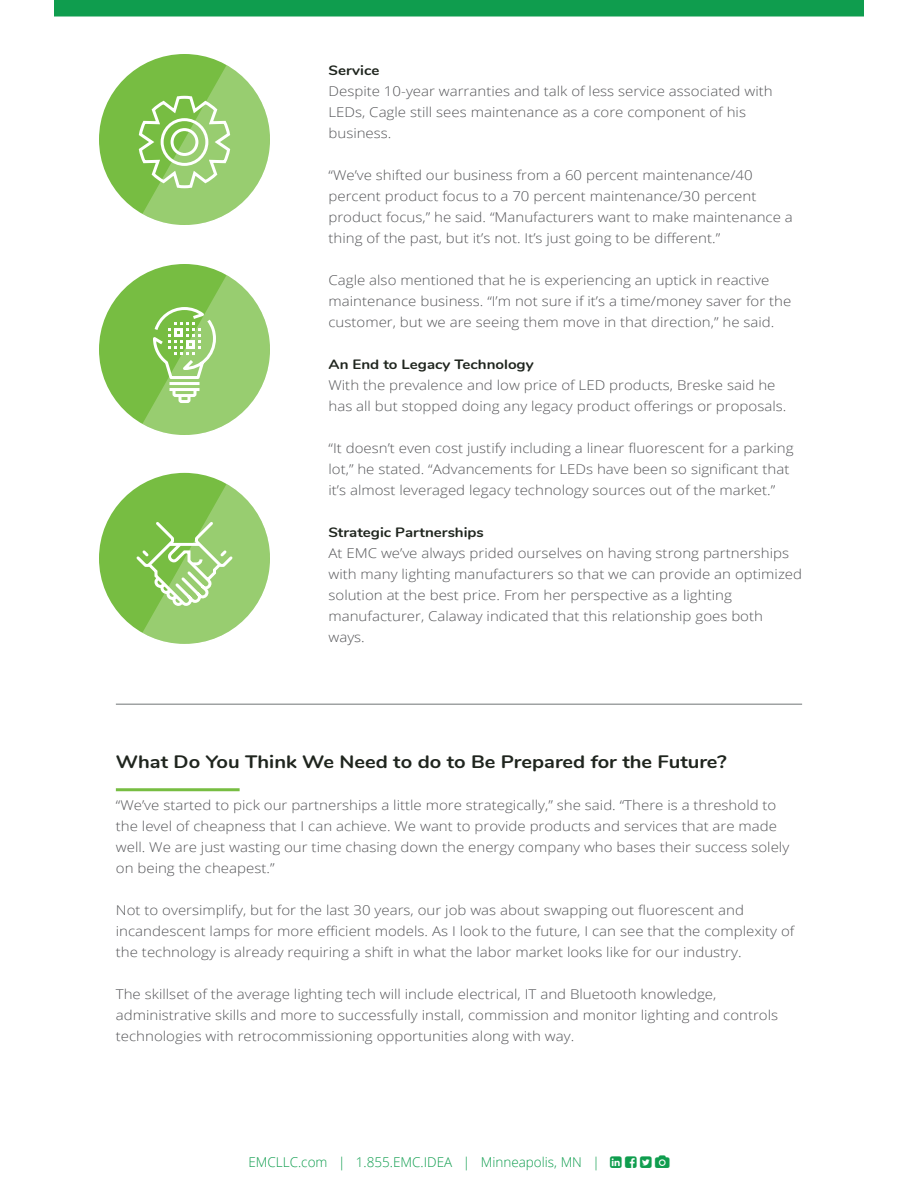
<style>
.page{position:relative;width:918px;height:1188px;background:#fff}
.page>*{position:absolute;margin:0;border:0;box-sizing:border-box;transform-origin:0 0}
.t1{font:700 18px "Nunito";color:#1f251e;scale:1.12 1}
.t2{font:300 13.5px/21px "Open Sans";color:#555659;scale:1.11 1}
.t3{font:700 13.5px "Nunito";color:#1f251e;scale:1.11 1}
.t4{font:300 13.5px "Open Sans";color:#0f9d4e}
</style>
<div class="page">
<div style="left:54px;top:0;width:810px;height:16px;background:#0f9d4e"></div>
<div style="left:99px;top:264px;width:171px;height:171px;background:#77bd42;border-radius:50%"></div>
<div style="left:99px;top:54px;width:171px;height:171px;background:#77bd42;border-radius:50%"></div>
<div style="left:99px;top:473px;width:171px;height:171px;background:#77bd42;border-radius:50%"></div>
<hr style="left:116px;top:788px;width:124px;height:3px;background:#77bd42">
<hr style="left:116px;top:704px;width:686px;height:1px;background:#9fa2a3">
<svg style="left:137px;top:65px;width:133px;height:160px"></svg>
<svg style="left:142px;top:275px;width:128px;height:160px"></svg>
<svg style="left:134px;top:484px;width:136px;height:160px"></svg>
<p class="t3" style="left:328px;top:60px;width:47px">Service</p>
<p class="t2" style="left:328px;top:80px;width:402px">Despite 10-year warranties and talk of less service associated with<br>LEDs, Cagle still sees maintenance as a core component of his business.</p>
<p class="t2" style="left:328px;top:164px;width:420px">“We’ve shifted our business from a 60 percent maintenance/40 percent product focus to a 70 percent maintenance/30 percent product focus,” he said. “Manufacturers want to make maintenance a thing of the past, but it’s not. It’s just going to be different.”</p>
<p class="t2" style="left:328px;top:269px;width:418px">Cagle also mentioned that he is experiencing an uptick in reactive maintenance business. “I’m not sure if it’s a time/money saver for the customer, but we are seeing them move in that direction,” he said.</p>
<p class="t3" style="left:328px;top:354px;width:186px">An End to Legacy Technology</p>
<p class="t2" style="left:328px;top:374px;width:414px">With the prevalence and low price of LED products, Breske said he has all but stopped doing any legacy product offerings or proposals.</p>
<p class="t2" style="left:328px;top:437px;width:421px">“It doesn’t even cost justify including a linear fluorescent for a parking lot,” he stated. “Advancements for LEDs have been so significant that it’s almost leveraged legacy technology sources out of the market.”</p>
<p class="t3" style="left:328px;top:522px;width:142px">Strategic Partnerships</p>
<p class="t2" style="left:328px;top:542px;width:428px">At EMC we’ve always prided ourselves on having strong partnerships with many lighting manufacturers so that we can provide an optimized solution at the best price. From her perspective as a lighting manufacturer, Calaway indicated that this relationship goes both ways.</p>
<p class="t1" style="left:116px;top:748px;width:547px">What Do You Think We Need to do to Be Prepared for the Future?</p>
<p class="t2" style="left:116px;top:794px;width:608px">“We’ve started to pick our partnerships a little more strategically,” she said. “There is a threshold to the level of cheapness that I can achieve. We want to provide products and services that are made well. We are just wasting our time chasing down the energy company who bases their success solely on being the cheapest.”</p>
<p class="t2" style="left:116px;top:899px;width:613px">Not to oversimplify, but for the last 30 years, our job was about swapping out fluorescent and incandescent lamps for more efficient models. As I look to the future, I can see that the complexity of the technology is already requiring a shift in what the labor market looks like for our industry.</p>
<p class="t2" style="left:116px;top:983px;width:598px">The skillset of the average lighting tech will include electrical, IT and Bluetooth knowledge, administrative skills and more to successfully install, commission and monitor lighting and controls technologies with retrocommissioning opportunities along with way.</p>
<p class="t4" style="left:248px;top:1153px;width:353px">EMCLLC.com | 1.855.EMC.IDEA | Minneapolis, MN |</p>
</div>
